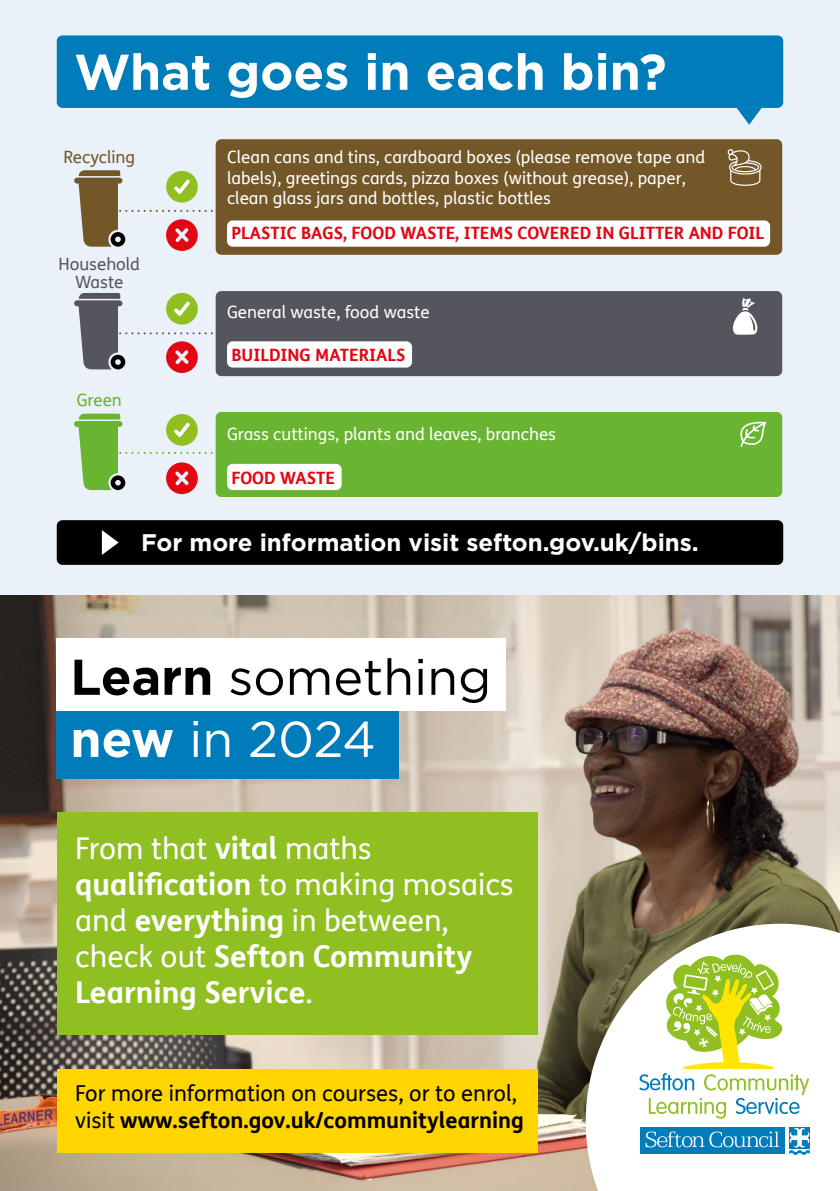
<style>
.page{position:relative;width:840px;height:1191px;background:#fff}
.page>*{position:absolute;margin:0;border:0;box-sizing:border-box;transform-origin:0 0}
.t1{font:700 50.2px "Gotham";color:#fff}
.t2{font:50.2px "Gotham";color:#000}
.t3{font:50.2px "Gotham";letter-spacing:-.005em;color:#fff}
.t4{font:700 30px/36px "FS Me";color:#fff}
.t5{font:700 24px "Gotham";color:#fff}
.t6{font:22px/26.4px "FS Me";color:#000}
.t7{font:17px/20.4px "FS Me";color:#fff}
.t8{font:700 17px "FS Me";color:#e30613}
.t9{font:17px/18px "FS Me";color:#54555d;text-align:center}
.t10{font:17px "FS Me";color:#735729}
.t11{font:17px "FS Me";color:#69b430}
.s1{font-weight:700}
.s2{font-weight:400}
</style>
<div class="page">
<div style="left:0;top:0;width:839px;height:595px;background:#ebf1f9"></div>
<div style="left:215px;top:139px;width:566px;height:116px;background:#735729;border-radius:6px"></div>
<div style="left:215px;top:291px;width:566px;height:85px;background:#54555d;border-radius:6px"></div>
<div style="left:215px;top:412px;width:566px;height:85px;background:#69b430;border-radius:6px"></div>
<div style="left:57px;top:35px;width:725px;height:73px;background:#007cbb;border-radius:6px"></div>
<div style="left:227px;top:220px;width:542px;height:27px;background:#fff;border-radius:6px"></div>
<div style="left:227px;top:341px;width:185px;height:26px;background:#fff;border-radius:6px"></div>
<div style="left:227px;top:464px;width:114px;height:26px;background:#fff;border-radius:6px"></div>
<svg style="left:736px;top:108px;width:25px;height:17px"></svg>
<img style="left:0;top:595px;width:839px;height:596px">
<div style="left:57px;top:1069px;width:480px;height:84px;background:#ffd500"></div>
<div style="left:57px;top:710px;width:341px;height:68px;background:#007cbb"></div>
<div style="left:57px;top:812px;width:480px;height:223px;background:#90bf21"></div>
<div style="left:57px;top:520px;width:725px;height:45px;background:#000;border-radius:6px"></div>
<svg style="left:102px;top:530px;width:16px;height:25px"></svg>
<div style="left:57px;top:638px;width:448px;height:72px;background:#fff"></div>
<svg style="left:585px;top:923px;width:254px;height:268px"></svg>
<div style="left:788px;top:1127px;width:21px;height:21px;background:#007cbb"></div>
<div style="left:640px;top:1127px;width:144px;height:26px;background:#007cbb"></div>
<svg style="left:645px;top:1131px;width:134px;height:16px"></svg>
<svg style="left:788px;top:1128px;width:21px;height:27px"></svg>
<svg style="left:639px;top:952px;width:169px;height:166px"></svg>
<svg style="left:74px;top:170px;width:188px;height:81px"></svg>
<svg style="left:74px;top:293px;width:188px;height:80px"></svg>
<svg style="left:74px;top:413px;width:188px;height:81px"></svg>
<svg style="left:732px;top:298px;width:25px;height:37px"></svg>
<svg style="left:727px;top:149px;width:34px;height:37px"></svg>
<svg style="left:740px;top:421px;width:25px;height:26px"></svg>
<p class="t1" style="left:74px;top:39px;width:593px">What goes in each bin?</p>
<p class="t10" style="left:63px;top:145px;width:73px">Recycling</p>
<p class="t7" style="left:227px;top:147px;width:479px">Clean cans and tins, cardboard boxes (please remove tape and labels), greetings cards, pizza boxes (without grease), paper, clean glass jars and bottles, plastic bottles</p>
<p class="t8" style="left:231px;top:220px;width:534px">PLASTIC BAGS, FOOD WASTE, ITEMS COVERED IN GLITTER AND FOIL</p>
<p class="t9" style="left:58px;top:254px;width:83px">Household<br>Waste</p>
<p class="t7" style="left:227px;top:302px;width:204px">General waste, food waste</p>
<p class="t8" style="left:231px;top:342px;width:176px">BUILDING MATERIALS</p>
<p class="t11" style="left:77px;top:389px;width:47px">Green</p>
<p class="t7" style="left:227px;top:423px;width:330px">Grass cuttings, plants and leaves, branches</p>
<p class="t8" style="left:231px;top:464px;width:105px">FOOD WASTE</p>
<p class="t5" style="left:141px;top:527px;width:558px">For more information visit sefton.gov.uk/bins.</p>
<p class="t2" style="left:70px;top:645px;width:422px"><span class="s1">Learn</span> something</p>
<p class="t3" style="left:70px;top:707px;width:307px"><span class="s1">new</span> in 2024</p>
<p class="t4" style="left:75px;top:829px;width:440px"><span class="s2">From that</span> vital <span class="s2">maths </span>qualification <span class="s2">to making mosaics and</span> everything <span class="s2">in between, check out</span> Sefton Community<br>Learning Service<span class="s2">.</span></p>
<p class="t6" style="left:75px;top:1079px;width:450px">For more information on courses, or to enrol, visit <span class="s1">www.sefton.gov.uk/communitylearning</span></p>
</div>
